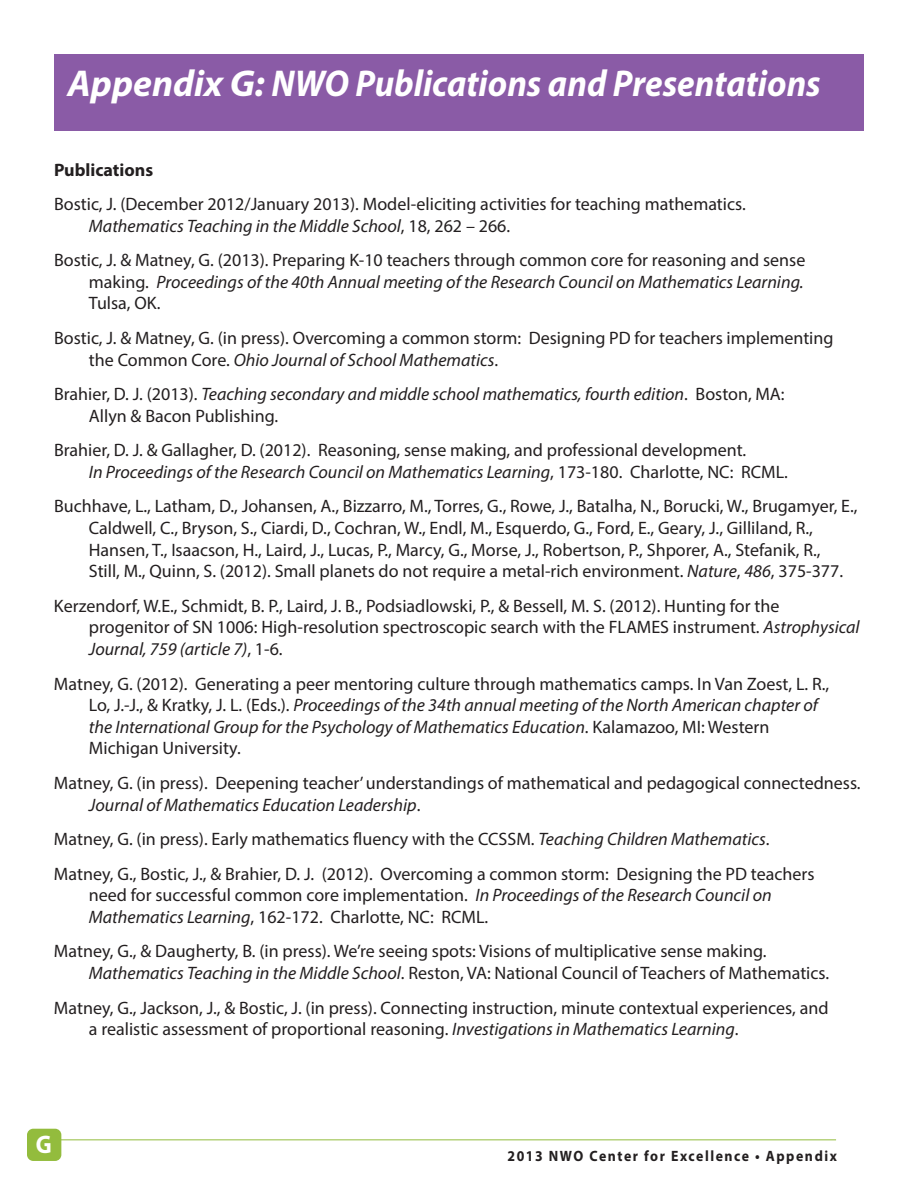
<style>
.page{position:relative;width:918px;height:1188px;background:#fff}
.page>*{position:absolute;margin:0;border:0;box-sizing:border-box;transform-origin:0 0}
.t1{font:italic 700 37.5px "Myriad Pro";color:#fff}
.t2{font:700 25.5px "Myriad Pro";color:#fff;scale:.92 1}
.t3{font:18px/21.6px "Myriad Pro";color:#231f20}
.t4{font:italic 18px/21.6px "Myriad Pro";color:#231f20}
.t5{font:700 18px "Myriad Pro";color:#231f20}
.t6{font:700 15px "Myriad Pro";letter-spacing:.115em;color:#231f20;scale:.92 1}
.s1{font-style:italic}
.s2{font-style:normal}
</style>
<div class="page">
<hr style="left:55px;top:1139px;width:781px;height:1px;background:#93bc3d">
<div style="left:27px;top:1129px;width:34px;height:32px;background:#93bc3d;border-radius:6px"></div>
<div style="left:54px;top:54px;width:810px;height:77px;background:#8a5ba6"></div>
<h1 class="t1" style="left:68px;top:69px;width:755px">Appendix G: NWO Publications and Presentations</h1>
<p class="t5" style="left:54px;top:163px;width:101px">Publications</p>
<p class="t3" style="left:89px;top:195px;width:658px;text-indent:-35px">Bostic, J. (December 2012/January 2013). Model-eliciting activities for teaching mathematics.<br><span class="s1">Mathematics Teaching in the Middle School</span>, 18, 262 – 266.</p>
<p class="t3" style="left:89px;top:251px;width:718px;text-align:justify;text-indent:-35px">Bostic, J. &amp; Matney, G. (2013). Preparing K-10 teachers through common core for reasoning and sense making. <span class="s1">Proceedings of the 40th Annual meeting of the Research Council on Mathematics Learning.<br></span>Tulsa, OK.</p>
<p class="t3" style="left:89px;top:329px;width:746px;text-indent:-35px">Bostic, J. &amp; Matney, G. (in press). Overcoming a common storm: Designing PD for teachers implementing the Common Core. <span class="s1">Ohio Journal of School Mathematics</span>.</p>
<p class="t4" style="left:89px;top:385px;width:697px;text-indent:-35px"><span class="s2">Brahier, D. J. (2013).</span> Teaching secondary and middle school mathematics, fourth edition<span class="s2">. Boston, MA:<br>Allyn &amp; Bacon Publishing.</span></p>
<p class="t3" style="left:89px;top:441px;width:701px;text-indent:-35px">Brahier, D. J. &amp; Gallagher, D. (2012). Reasoning, sense making, and professional development.<br><span class="s1">In Proceedings of the Research Council on Mathematics Learning</span>, 173-180. Charlotte, NC: RCML.</p>
<p class="t3" style="left:89px;top:497px;width:770px;text-indent:-35px">Buchhave, L., Latham, D., Johansen, A., Bizzarro, M., Torres, G., Rowe, J., Batalha, N., Borucki, W., Brugamyer, E., Caldwell, C., Bryson, S., Ciardi, D., Cochran, W., Endl, M., Esquerdo, G., Ford, E., Geary, J., Gilliland, R., Hansen, T., Isaacson, H., Laird, J., Lucas, P., Marcy, G., Morse, J., Robertson, P., Shporer, A., Stefanik, R.,<br>Still, M., Quinn, S. (2012). Small planets do not require a metal-rich environment. <span class="s1">Nature</span>, <span class="s1">486</span>, 375-377.</p>
<p class="t3" style="left:89px;top:596px;width:772px;text-indent:-35px">Kerzendorf, W.E., Schmidt, B. P., Laird, J. B., Podsiadlowski, P., &amp; Bessell, M. S. (2012). Hunting for the progenitor of SN 1006: High-resolution spectroscopic search with the FLAMES instrument. <span class="s1">Astrophysical<br>Journal, 759 (article 7)</span>, 1-6.</p>
<p class="t3" style="left:89px;top:674px;width:742px;text-indent:-35px">Matney, G. (2012). Generating a peer mentoring culture through mathematics camps. In Van Zoest, L. R., Lo, J.-J., &amp; Kratky, J. L. (Eds.). <span class="s1">Proceedings of the 34th annual meeting of the North American chapter of the International Group for the Psychology of Mathematics Education</span>. Kalamazoo, MI: Western Michigan University.</p>
<p class="t3" style="left:89px;top:774px;width:773px;text-indent:-35px">Matney, G. (in press). Deepening teacher’ understandings of mathematical and pedagogical connectedness.<br><span class="s1">Journal of Mathematics Education Leadership</span>.</p>
<p class="t3" style="left:54px;top:823px;width:762px;line-height:34.5px">Matney, G. (in press). Early mathematics fluency with the CCSSM. <span class="s1">Teaching Children Mathematics</span>.<br>Matney, G., Bostic, J., &amp; Brahier, D. J. (2012). Overcoming a common storm: Designing the PD teachers</p>
<p class="t3" style="left:89px;top:886px;width:684px">need for successful common core implementation. <span class="s1">In Proceedings of the Research Council on<br>Mathematics Learning</span>, 162-172. Charlotte, NC: RCML.</p>
<p class="t3" style="left:89px;top:942px;width:742px;text-indent:-35px">Matney, G., &amp; Daugherty, B. (in press). We’re seeing spots: Visions of multiplicative sense making.<br><span class="s1">Mathematics Teaching in the Middle School</span>. Reston, VA: National Council of Teachers of Mathematics.</p>
<p class="t3" style="left:89px;top:998px;width:741px;text-indent:-35px">Matney, G., Jackson, J., &amp; Bostic, J. (in press). Connecting instruction, minute contextual experiences, and a realistic assessment of proportional reasoning. <span class="s1">Investigations in Mathematics Learning</span>.</p>
<h2 class="t2" style="left:36px;top:1135px;width:19px">G</h2>
<p class="t6" style="left:507px;top:1150px;width:360px">2013 NWO Center for Excellence • Appendix</p>
</div>
